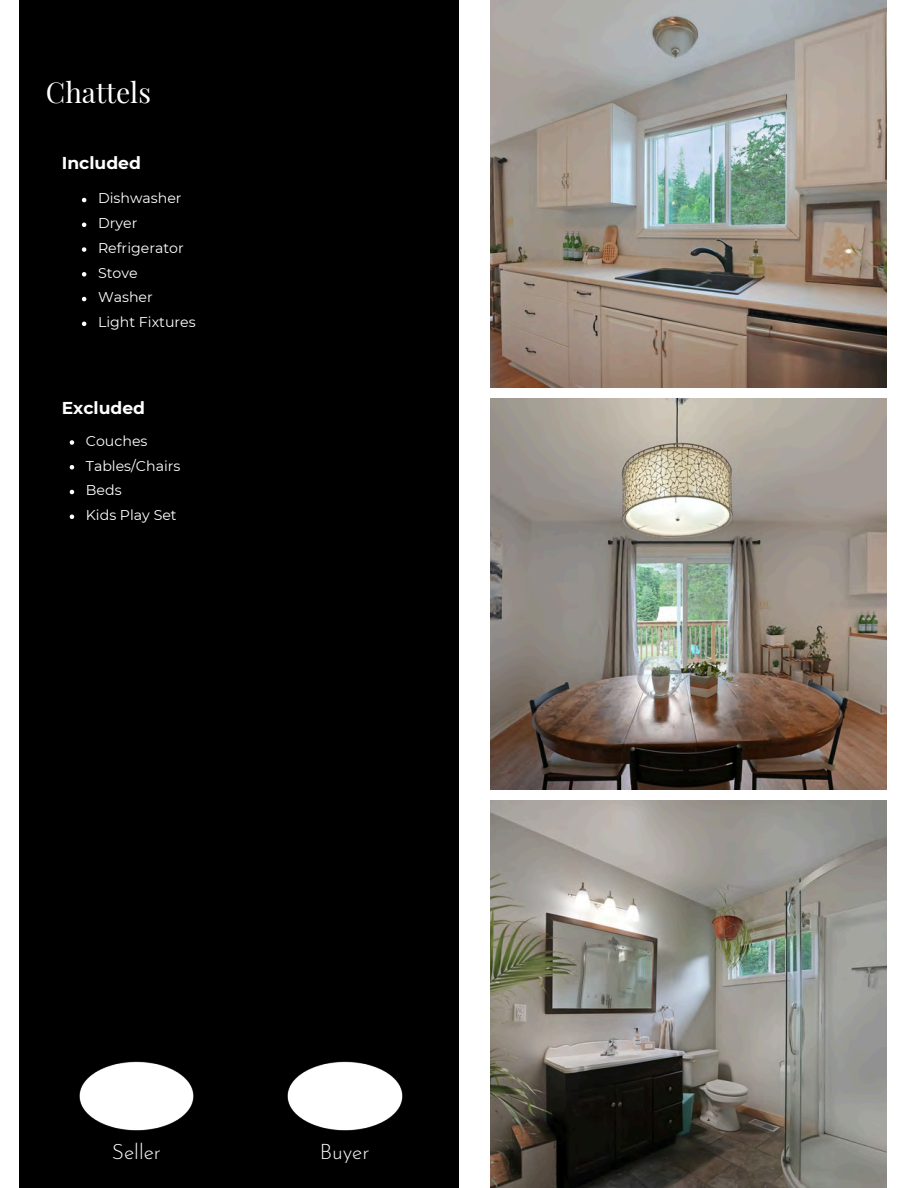
<style>
.page{position:relative;width:918px;height:1188px;background:#fff}
.page>*{position:absolute;margin:0;border:0;box-sizing:border-box;transform-origin:0 0}
.t1{font:28.2px "Playfair Display";color:#fff}
.t2{font:300 21px "Josefin Sans";color:#fff}
.t3{font:700 17.1px "Montserrat";color:#fff}
.t4{font:14.1px "Montserrat";color:#fff}
</style>
<div class="page">
<img style="left:490px;top:0;width:396px;height:387px">
<div style="left:19px;top:0;width:440px;height:1188px;background:#000"></div>
<img style="left:490px;top:398px;width:396px;height:392px">
<img style="left:490px;top:800px;width:396px;height:388px">
<img style="left:79px;top:1061px;width:115px;height:70px">
<svg style="left:70px;top:440px;width:4px;height:5px"></svg>
<svg style="left:70px;top:465px;width:4px;height:5px"></svg>
<svg style="left:70px;top:490px;width:4px;height:4px"></svg>
<svg style="left:70px;top:515px;width:4px;height:4px"></svg>
<img style="left:287px;top:1061px;width:116px;height:70px">
<svg style="left:82px;top:198px;width:4px;height:4px"></svg>
<svg style="left:82px;top:223px;width:4px;height:4px"></svg>
<svg style="left:82px;top:247px;width:4px;height:5px"></svg>
<svg style="left:82px;top:272px;width:4px;height:5px"></svg>
<svg style="left:82px;top:297px;width:4px;height:4px"></svg>
<svg style="left:82px;top:322px;width:4px;height:4px"></svg>
<p class="t1" style="left:46px;top:73px;width:106px">Chattels</p>
<p class="t3" style="left:62px;top:153px;width:81px">Included</p>
<p class="t4" style="left:98px;top:190px;width:85px">Dishwasher</p>
<p class="t4" style="left:98px;top:215px;width:41px">Dryer</p>
<p class="t4" style="left:98px;top:239px;width:87px">Refrigerator</p>
<h2 class="t4" style="left:98px;top:264px;width:41px">Stove</h2>
<p class="t4" style="left:98px;top:289px;width:56px">Washer</p>
<h2 class="t4" style="left:98px;top:314px;width:99px">Light Fixtures</h2>
<h3 class="t3" style="left:62px;top:398px;width:85px">Excluded</h3>
<p class="t4" style="left:86px;top:432px;width:63px">Couches</p>
<p class="t4" style="left:86px;top:457px;width:96px">Tables/Chairs</p>
<p class="t4" style="left:86px;top:482px;width:37px">Beds</p>
<p class="t4" style="left:86px;top:506px;width:92px">Kids Play Set</p>
<p class="t2" style="left:112px;top:1144px;width:51px">Seller</p>
<h3 class="t2" style="left:320px;top:1144px;width:52px">Buyer</h3>
</div>
